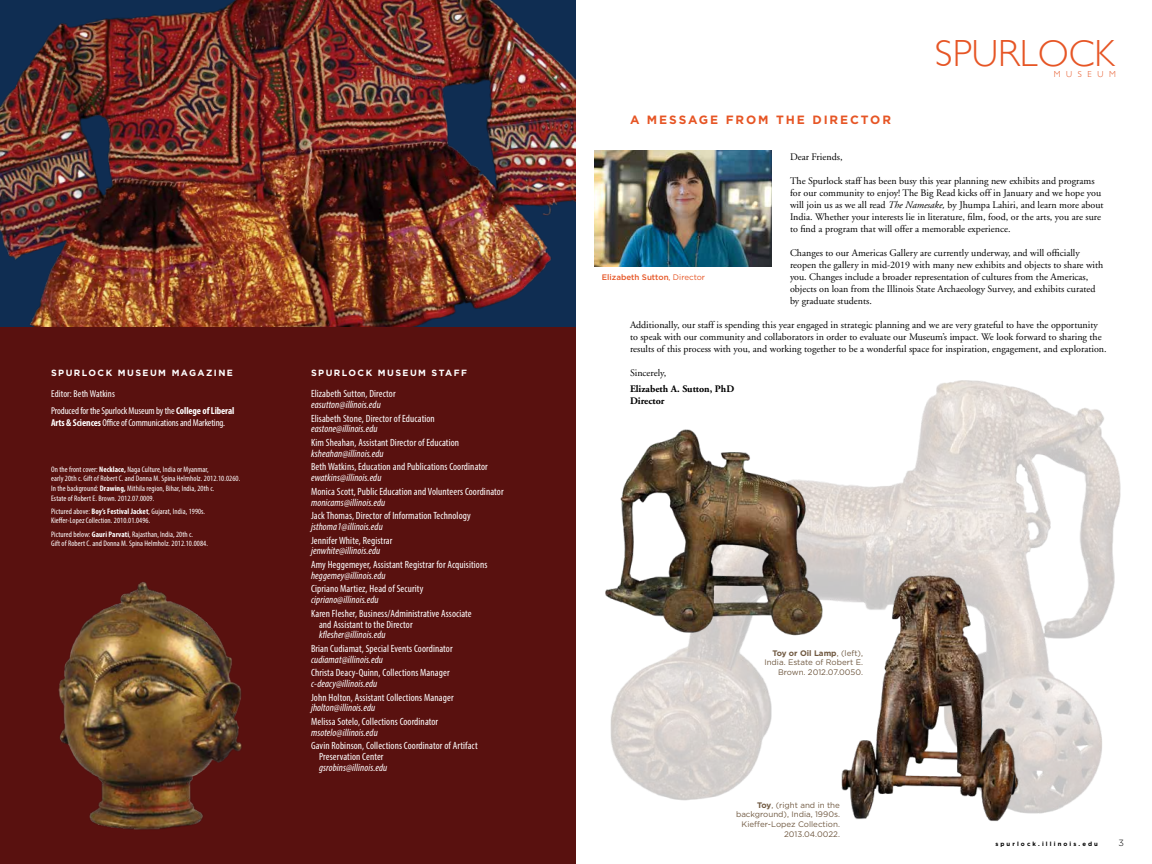
<style>
.page{position:relative;width:1152px;height:864px;background:#fff}
.page>*{position:absolute;margin:0;border:0;box-sizing:border-box;transform-origin:0 0}
.t1{font:300 37.8px "Gill Sans";color:#e65525}
.t2{font:700 12px "Gotham";letter-spacing:.16em;color:#e65525}
.t3{font:condensed 10.5px/10.8px "Myriad Pro";letter-spacing:.01em;color:#fff}
.t4{font:italic condensed 10.5px "Myriad Pro";letter-spacing:.01em;color:#fff}
.t5{font:10px/12px "Adobe Garamond";color:#000}
.t6{font:condensed 10px/16.5px "Myriad Pro";letter-spacing:-.01em;color:#fff}
.t7{font:700 10px/12px "Adobe Garamond";color:#000}
.t8{font:700 9px "Gotham";letter-spacing:.16em;color:#fff}
.t9{font:300 9px "Gotham";color:#000}
.t10{font:300 8.6px "Gill Sans";letter-spacing:.66em;color:#e65525}
.t11{font:condensed 8px/9.6px "Myriad Pro";letter-spacing:.01em;color:#fff}
.t12{font:8px/9.6px "Gotham";color:#705941;text-align:right}
.t13{font:500 8px "Gotham";color:#e65525}
.t14{font:700 6px "Gotham";letter-spacing:.35em;color:#000}
.s1{font-weight:700}
.s2{font-style:italic}
.s3{font-weight:400}
</style>
<div class="page">
<img style="left:610px;top:380px;width:511px;height:434px">
<img style="left:0;top:0;width:576px;height:327px">
<div style="left:0;top:327px;width:576px;height:537px;background:#59110f"></div>
<img style="left:594px;top:150px;width:178px;height:116px">
<img style="left:58px;top:582px;width:184px;height:248px">
<img style="left:605px;top:424px;width:222px;height:216px">
<img style="left:837px;top:568px;width:187px;height:253px">
<p class="t8" style="left:51px;top:367px;width:183px">SPURLOCK MUSEUM MAGAZINE</p>
<p class="t6" style="left:51px;top:386px;width:185px">Editor: Beth Watkins<br>Produced for the Spurlock Museum by the <span class="s1">College of Liberal</span></p>
<p class="t6" style="left:51px;top:414px;width:176px"><span class="s1">Arts &amp; Sciences</span> Office of Communications and Marketing.</p>
<p class="t11" style="left:51px;top:464px;width:191px">On the front cover: <span class="s1">Necklace,</span> Naga Culture, India or Myanmar,<br>early 20th c. Gift of Robert C. and Donna M. Spina Helmholz. 2012.10.0260.<br>In the background: <span class="s1">Drawing,</span> Mithila region, Bihar, India, 20th c.<br>Estate of Robert E. Brown. 2012.07.0009.</p>
<p class="t11" style="left:51px;top:506px;width:156px">Pictured above: <span class="s1">Boy’s Festival Jacket</span>, Gujarat, India, 1990s.<br>Kieffer-Lopez Collection. 2010.01.0496.</p>
<p class="t11" style="left:51px;top:529px;width:158px">Pictured below: <span class="s1">Gauri Parvati</span>, Rajasthan, India, 20th c.<br>Gift of Robert C. and Donna M. Spina Helmholz. 2012.10.0084.</p>
<p class="t8" style="left:311px;top:367px;width:157px">SPURLOCK MUSEUM STAFF</p>
<p class="t3" style="left:311px;top:388px;width:86px">Elizabeth Sutton, Director</p>
<p class="t4" style="left:311px;top:398px;width:71px">easutton@illinois.edu</p>
<p class="t3" style="left:311px;top:413px;width:125px">Elisabeth Stone, Director of Education</p>
<p class="t4" style="left:311px;top:423px;width:68px">eastone@illinois.edu</p>
<p class="t3" style="left:311px;top:437px;width:150px">Kim Sheahan, Assistant Director of Education</p>
<p class="t4" style="left:311px;top:447px;width:74px">ksheahan@illinois.edu</p>
<p class="t3" style="left:311px;top:461px;width:178px">Beth Watkins, Education and Publications Coordinator</p>
<p class="t4" style="left:311px;top:471px;width:72px">ewatkins@illinois.edu</p>
<p class="t3" style="left:311px;top:486px;width:194px">Monica Scott, Public Education and Volunteers Coordinator</p>
<p class="t4" style="left:311px;top:496px;width:76px">monicams@illinois.edu</p>
<p class="t3" style="left:311px;top:510px;width:161px">Jack Thomas, Director of Information Technology</p>
<p class="t4" style="left:311px;top:520px;width:73px">jsthoma1@illinois.edu</p>
<p class="t3" style="left:311px;top:535px;width:83px">Jennifer White, Registrar</p>
<p class="t4" style="left:311px;top:545px;width:71px">jenwhite@illinois.edu</p>
<p class="t3" style="left:311px;top:559px;width:178px">Amy Heggemeyer, Assistant Registrar for Acquisitions</p>
<p class="t4" style="left:311px;top:569px;width:76px">heggemey@illinois.edu</p>
<p class="t3" style="left:311px;top:583px;width:114px">Cipriano Martiez, Head of Security</p>
<p class="t4" style="left:311px;top:593px;width:69px">cipriano@illinois.edu</p>
<p class="t3" style="left:319px;top:608px;width:154px;text-indent:-8px">Karen Flesher, Business/Administrative Associate and Assistant to the Director</p>
<p class="t4" style="left:319px;top:628px;width:68px">kflesher@illinois.edu</p>
<p class="t3" style="left:311px;top:643px;width:143px">Brian Cudiamat, Special Events Coordinator</p>
<p class="t4" style="left:311px;top:653px;width:73px">cudiamat@illinois.edu</p>
<p class="t3" style="left:311px;top:667px;width:140px">Christa Deacy-Quinn, Collections Manager</p>
<p class="t4" style="left:311px;top:677px;width:68px">c-deacy@illinois.edu</p>
<p class="t3" style="left:311px;top:692px;width:144px">John Holton, Assistant Collections Manager</p>
<p class="t4" style="left:311px;top:702px;width:66px">jholton@illinois.edu</p>
<p class="t3" style="left:311px;top:716px;width:129px">Melissa Sotelo, Collections Coordinator</p>
<p class="t4" style="left:311px;top:726px;width:68px">msotelo@illinois.edu</p>
<p class="t3" style="left:319px;top:740px;width:160px;text-indent:-8px">Gavin Robinson, Collections Coordinator of Artifact<br>Preservation Center</p>
<p class="t4" style="left:319px;top:761px;width:70px">gsrobins@illinois.edu</p>
<h1 class="t1" style="left:935px;top:24px;width:181px">SPURLOCK</h1>
<p class="t10" style="left:1054px;top:67px;width:64px">MUSEUM</p>
<p class="t2" style="left:630px;top:112px;width:263px">A MESSAGE FROM THE DIRECTOR</p>
<p class="t5" style="left:790px;top:151px;width:54px">Dear Friends,</p>
<p class="t5" style="left:790px;top:175px;width:315px">The Spurlock staff has been busy this year planning new exhibits and programs for our community to enjoy! The Big Read kicks off in January and we hope you will join us as we all read <span class="s2">The Namesake,</span> by Jhumpa Lahiri, and learn more about India. Whether your interests lie in literature, film, food, or the arts, you are sure to find a program that will offer a memorable experience.</p>
<p class="t5" style="left:790px;top:247px;width:315px">Changes to our Americas Gallery are currently underway, and will officially reopen the gallery in mid-2019 with many new exhibits and objects to share with you. Changes include a broader representation of cultures from the Americas, objects on loan from the Illinois State Archaeology Survey, and exhibits curated by graduate students.</p>
<p class="t5" style="left:630px;top:319px;width:478px">Additionally, our staff is spending this year engaged in strategic planning and we are very grateful to have the opportunity to speak with our community and collaborators in order to evaluate our Museum’s impact. We look forward to sharing the results of this process with you, and working together to be a wonderful space for inspiration, engagement, and exploration.</p>
<p class="t5" style="left:630px;top:367px;width:38px">Sincerely,</p>
<p class="t7" style="left:630px;top:383px;width:106px">Elizabeth A. Sutton, PhD<br>Director</p>
<p class="t13" style="left:602px;top:271px;width:105px">Elizabeth Sutton<span class="s3">, Director</span></p>
<p class="t12" style="left:764px;top:648px;width:100px"><span class="s1">Toy or Oil Lamp</span>, (left),<br>India. Estate of Robert E.<br>Brown. 2012.07.0050.</p>
<p class="t12" style="left:736px;top:800px;width:105px"><span class="s1">Toy</span>, (right and in the background), India, 1990s.<br>Kieffer-Lopez Collection.<br>2013.04.0022.</p>
<p class="t14" style="left:995px;top:840px;width:104px">spurlock.illinois.edu</p>
<p class="t9" style="left:1118px;top:837px;width:7px">3</p>
</div>
